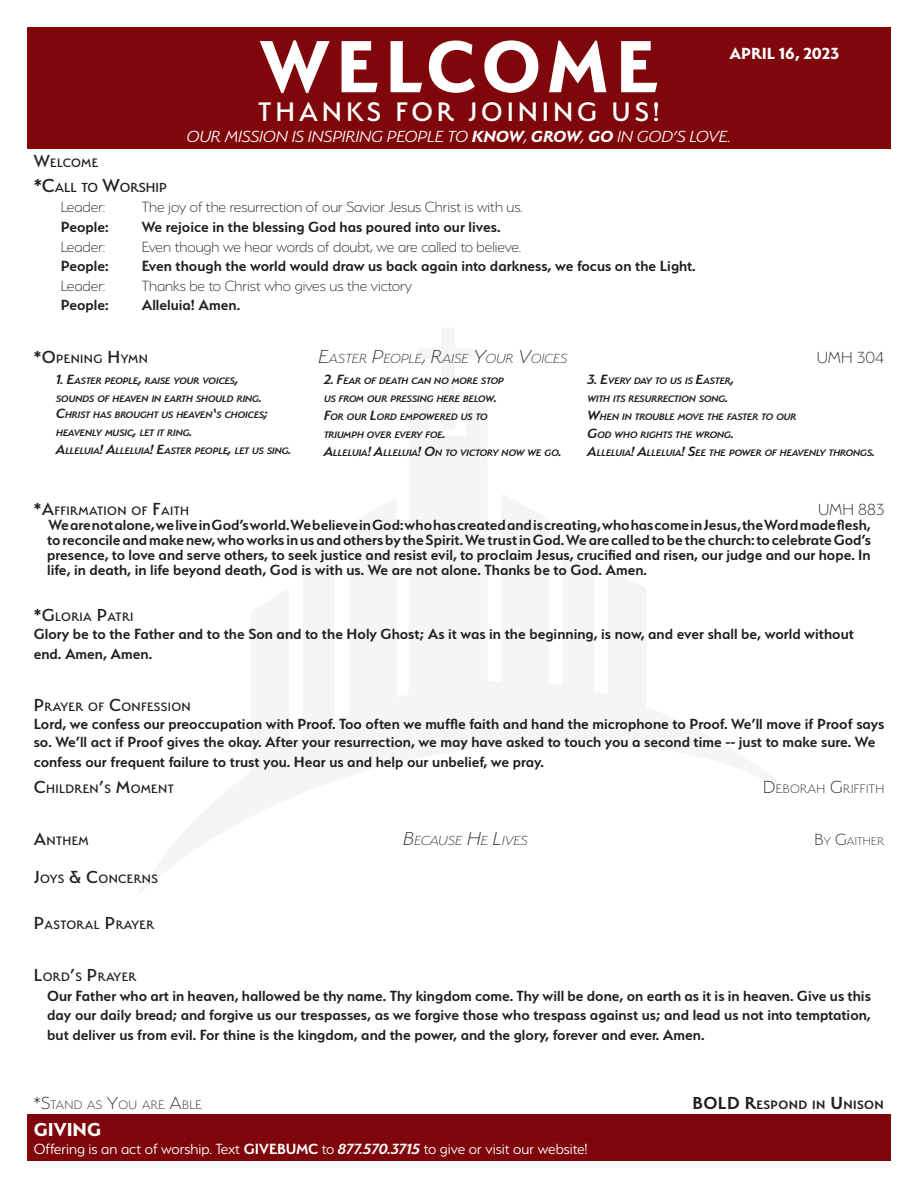
<style>
.page{position:relative;width:918px;height:1188px;background:#fff}
.page>*{position:absolute;margin:0;border:0;box-sizing:border-box;transform-origin:0 0}
.Main{font:700 82.5px "Serenity";letter-spacing:.07em;color:#fff}
.Secondary{font:500 30px "Serenity";letter-spacing:.13em;color:#fff}
.GIVE_SHARE{font:700 21px "Serenity";color:#fff}
.Secondary-2{font:italic 300 18px "Serenity";color:#fff}
.Order{font:200 18px "Serenity";letter-spacing:.01em;color:#231f20}
.GIVE_SHARE-2{font:700 18px "Serenity";color:#fff}
.Reponses{font:600 16.5px/15px "Serenity";color:#231f20;text-align:justify}
.Order-2{font:600 16.5px/19.5px "Serenity";color:#231f20}
.Call_to_Worship{font:200 16.5px "Serenity";color:#231f20}
.Call_to_Worship-2{font:600 16.5px "Serenity";color:#231f20}
.Body_Text{font:300 16.5px "Serenity";color:#fff}
.Order-3{font:italic 200 14.7px "Serenity";letter-spacing:.015em;color:#231f20}
.t1{font:500 14.7px "Serenity";color:#231f20}
.Order-4{font:500 13.65px "Serenity";letter-spacing:.03em;color:#231f20}
.Order-5{font:200 13.65px "Serenity";letter-spacing:.03em;color:#231f20}
.Order-6{font:600 13.65px "Serenity";letter-spacing:.03em;color:#231f20}
.Order-7{font:200 12.6px "Serenity";letter-spacing:.015em;color:#231f20}
.Order-8{font:italic 600 10.5px/18px "Serenity";letter-spacing:-.015em;color:#231f20}
.s1{font-weight:700}
.s2{font-size:19.5px}
.s3{font-size:21px}
.s4{font-size:15px}
.s5{font-size:18px}
.s6{font-weight:600}
.s7{font-weight:600;font-style:italic}
</style>
<div class="page">
<div style="left:27px;top:27px;width:864px;height:121px;background:#7f060a"></div>
<div style="left:27px;top:1114px;width:864px;height:47px;background:#7f060a"></div>
<p class="Main" style="left:260px;top:20px;width:400px">WELCOME</p>
<p class="Secondary" style="left:258px;top:95px;width:403px">THANKS FOR JOINING US!</p>
<p class="Secondary-2" style="left:187px;top:127px;width:546px">OUR MISSION IS INSPIRING PEOPLE TO <span class="s1">KNOW</span>, <span class="s1">GROW</span>, <span class="s1">GO</span> IN GOD’S LOVE.</p>
<p class="GIVE_SHARE-2" style="left:729px;top:43px;width:111px">APRIL 16, 2023</p>
<p class="Order-4" style="left:34px;top:155px;width:66px"><span class="s2">W</span>ELCOME</p>
<p class="t1" style="left:34px;top:180px;width:135px"><span class="s3">*C</span>ALL TO <span class="s3">W</span>ORSHIP</p>
<p class="Call_to_Worship" style="left:61px;top:198px;width:46px">Leader:</p>
<p class="Call_to_Worship" style="left:142px;top:198px;width:382px">The joy of the resurrection of our Savior Jesus Christ is with us.</p>
<p class="Call_to_Worship-2" style="left:61px;top:218px;width:49px">People:</p>
<p class="Call_to_Worship-2" style="left:142px;top:218px;width:360px">We rejoice in the blessing God has poured into our lives.</p>
<p class="Call_to_Worship" style="left:61px;top:238px;width:46px">Leader:</p>
<p class="Call_to_Worship" style="left:142px;top:238px;width:381px">Even though we hear words of doubt, we are called to believe.</p>
<p class="Call_to_Worship-2" style="left:61px;top:257px;width:49px">People:</p>
<p class="Call_to_Worship-2" style="left:142px;top:257px;width:556px">Even though the world would draw us back again into darkness, we focus on the Light.</p>
<p class="Call_to_Worship" style="left:61px;top:277px;width:46px">Leader:</p>
<p class="Call_to_Worship" style="left:142px;top:277px;width:272px">Thanks be to Christ who gives us the victory</p>
<p class="Call_to_Worship-2" style="left:61px;top:296px;width:49px">People:</p>
<p class="Call_to_Worship-2" style="left:142px;top:296px;width:100px">Alleluia! Amen.</p>
<p class="Order-4" style="left:34px;top:351px;width:116px"><span class="s2">*O</span>PENING <span class="s2">H</span>YMN</p>
<p class="Order-3" style="left:319px;top:351px;width:250px"><span class="s3">E</span>ASTER <span class="s3">P</span>EOPLE<span class="s3">, R</span>AISE <span class="s3">Y</span>OUR <span class="s3">V</span>OICES</p>
<p class="Order" style="left:817px;top:348px;width:69px">UMH 304</p>
<p class="Order-8" style="left:56px;top:372px;width:207px"><span class="s4">1. E</span>ASTER PEOPLE<span class="s4">,</span> RAISE YOUR VOICES<span class="s4">,<br></span>SOUNDS OF HEAVEN IN EARTH SHOULD RING<span class="s4">.</span></p>
<p class="Order-8" style="left:56px;top:406px;width:237px"><span class="s4">C</span>HRIST HAS BROUGHT US HEAVEN<span class="s4">‘</span>S CHOICES<span class="s4">;<br></span>HEAVENLY MUSIC<span class="s4">,</span> LET IT RING<span class="s4">.<br>A</span>LLELUIA<span class="s4">! A</span>LLELUIA<span class="s4">! E</span>ASTER PEOPLE<span class="s4">,</span> LET US SING<span class="s4">.</span></p>
<p class="Order-8" style="left:324px;top:372px;width:239px"><span class="s4">2. F</span>EAR OF DEATH CAN NO MORE STOP<br>US FROM OUR PRESSING HERE BELOW<span class="s4">.<br>F</span>OR OUR <span class="s4">L</span>ORD EMPOWERED US TO<br>TRIUMPH OVER EVERY FOE<span class="s4">.<br>A</span>LLELUIA<span class="s4">! A</span>LLELUIA<span class="s4">! O</span>N TO VICTORY NOW WE GO<span class="s4">.</span></p>
<p class="Order-8" style="left:588px;top:372px;width:289px"><span class="s4">3. E</span>VERY DAY TO US IS <span class="s4">E</span>ASTER<span class="s4">,<br></span>WITH ITS RESURRECTION SONG<span class="s4">.<br>W</span>HEN IN TROUBLE MOVE THE FASTER TO OUR<br><span class="s4">G</span>OD WHO RIGHTS THE WRONG<span class="s4">.<br>A</span>LLELUIA<span class="s4">! A</span>LLELUIA<span class="s4">! S</span>EE THE POWER OF HEAVENLY THRONGS<span class="s4">.</span></p>
<p class="Order-4" style="left:34px;top:504px;width:157px"><span class="s2">*A</span>FFIRMATION OF <span class="s2">F</span>AITH</p>
<p class="Order" style="left:818px;top:500px;width:68px">UMH 883</p>
<p class="Reponses" style="left:47px;top:517px;width:825px">We are not alone, we live in God’s world. We believe in God: who has created and is creating, who has come in Jesus, the Word made flesh, to reconcile and make new, who works in us and others by the Spirit. We trust in God. We are called to be the church: to celebrate God’s presence, to love and serve others, to seek justice and resist evil, to proclaim Jesus, crucified and risen, our judge and our hope. In life, in death, in life beyond death, God is with us. We are not alone. Thanks be to God. Amen.</p>
<p class="Order-4" style="left:34px;top:610px;width:101px"><span class="s2">*G</span>LORIA <span class="s2">P</span>ATRI</p>
<p class="Order-2" style="left:34px;top:624px;width:822px">Glory be to the Father and to the Son and to the Holy Ghost; As it was in the beginning, is now, and ever shall be, world without end. Amen, Amen.</p>
<p class="Order-4" style="left:34px;top:700px;width:159px"><span class="s2">P</span>RAYER OF <span class="s2">C</span>ONFESSION</p>
<p class="Order-2" style="left:34px;top:715px;width:852px;line-height:18px">Lord, we confess our preoccupation with Proof. Too often we muffle faith and hand the microphone to Proof. We’ll move if Proof says so. We’ll act if Proof gives the okay. After your resurrection, we may have asked to touch you a second time -- just to make sure. We</p>
<p class="Order-2" style="left:34px;top:752px;width:512px">confess our frequent failure to trust you. Hear us and help our unbelief, we pray.</p>
<p class="Order-4" style="left:34px;top:781px;width:142px"><span class="s2">C</span>HILDREN<span class="s2">’</span>S <span class="s2">M</span>OMENT</p>
<p class="Order-5" style="left:763px;top:782px;width:121px"><span class="s2">D</span>EBORAH <span class="s2">G</span>RIFFITH</p>
<p class="Order-4" style="left:34px;top:834px;width:56px"><span class="s2">A</span>NTHEM</p>
<p class="Order-3" style="left:404px;top:833px;width:126px"><span class="s3">B</span>ECAUSE <span class="s3">H</span>E <span class="s3">L</span>IVES</p>
<p class="Order-7" style="left:815px;top:835px;width:71px"><span class="s5">B</span>Y <span class="s5">G</span>AITHER</p>
<p class="Order-4" style="left:34px;top:871px;width:126px"><span class="s2">J</span>OYS <span class="s2">&amp; C</span>ONCERNS</p>
<p class="Order-4" style="left:34px;top:917px;width:122px"><span class="s2">P</span>ASTORAL <span class="s2">P</span> RAYER</p>
<p class="Order-4" style="left:34px;top:970px;width:104px"><span class="s2">L</span>ORD<span class="s2">’</span>S <span class="s2">P</span> RAYER</p>
<p class="Reponses" style="left:47px;top:986px;width:825px;line-height:19.5px">Our Father who art in heaven, hallowed be thy name. Thy kingdom come. Thy will be done, on earth as it is in heaven. Give us this day our daily bread; and forgive us our trespasses, as we forgive those who trespass against us; and lead us not into temptation, but deliver us from evil. For thine is the kingdom, and the power, and the glory, forever and ever. Amen.</p>
<p class="Order-5" style="left:33px;top:1097px;width:170px"><span class="s2">*S</span>TAND AS <span class="s2">Y</span>OU ARE <span class="s2">A</span>BLE</p>
<p class="Order-6" style="left:693px;top:1097px;width:193px"><span class="s2">BOLD R</span>ESPOND IN <span class="s2">U</span>NISON</p>
<p class="GIVE_SHARE" style="left:34px;top:1118px;width:69px">GIVING</p>
<p class="Body_Text" style="left:34px;top:1141px;width:556px">Offering is an act of worship. Text <span class="s6">GIVEBUMC</span> to <span class="s7">877.570.3715</span> to give or visit our website!</p>
</div>
